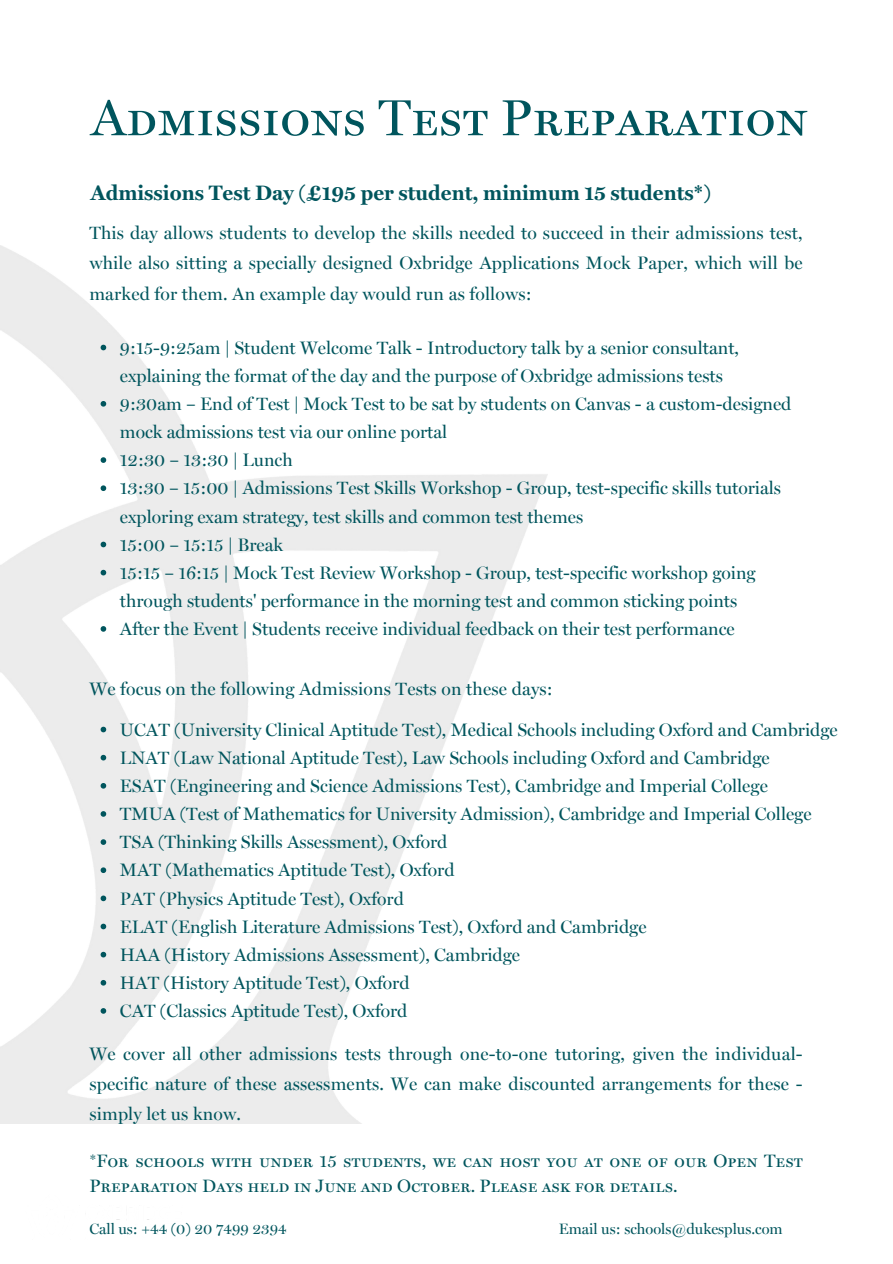
<style>
.page{position:relative;width:893px;height:1264px;background:#fff}
.page>*{position:absolute;margin:0;border:0;box-sizing:border-box;transform-origin:0 0}
.t1{font:51px "Miller Display Roman SC";color:#00555d}
.t2{font:700 21px "Miller Text";color:#00555d}
.t3{font:18px/30.3px "Miller Display Roman";color:#00555d}
.t4{font:18px/24.8px "Miller Display Roman SC";color:#00555d}
.t5{font:15px "Miller Display Roman";color:#00555d}
</style>
<div class="page">
<img style="left:0;top:245px;width:547px;height:878px">
<svg style="left:101px;top:726px;width:5px;height:6px"></svg>
<svg style="left:101px;top:754px;width:5px;height:6px"></svg>
<svg style="left:101px;top:783px;width:5px;height:5px"></svg>
<svg style="left:101px;top:811px;width:5px;height:5px"></svg>
<svg style="left:101px;top:839px;width:5px;height:5px"></svg>
<svg style="left:101px;top:867px;width:5px;height:6px"></svg>
<svg style="left:101px;top:895px;width:5px;height:6px"></svg>
<svg style="left:101px;top:923px;width:5px;height:6px"></svg>
<svg style="left:101px;top:951px;width:5px;height:6px"></svg>
<svg style="left:101px;top:979px;width:5px;height:6px"></svg>
<svg style="left:101px;top:1008px;width:5px;height:5px"></svg>
<svg style="left:101px;top:345px;width:5px;height:5px"></svg>
<svg style="left:101px;top:401px;width:5px;height:5px"></svg>
<svg style="left:101px;top:457px;width:5px;height:6px"></svg>
<svg style="left:101px;top:485px;width:5px;height:6px"></svg>
<svg style="left:101px;top:541px;width:5px;height:6px"></svg>
<svg style="left:101px;top:570px;width:5px;height:5px"></svg>
<svg style="left:101px;top:626px;width:5px;height:5px"></svg>
<h3 class="t1" style="left:91px;top:87px;width:718px">Admissions Test Preparation</h3>
<p class="t2" style="left:90px;top:180px;width:622px">Admissions Test Day (£195 per student, minimum 15 students*)</p>
<h3 class="t3" style="left:89px;top:218px;width:714px;text-align:justify">This day allows students to develop the skills needed to succeed in their admissions test, while also sitting a specially designed Oxbridge Applications Mock Paper, which will be marked for them. An example day would run as follows:</h3>
<p class="t3" style="left:120px;top:333px;width:620px;line-height:28.2px">9:15-9:25am | Student Welcome Talk - Introductory talk by a senior consultant, explaining the format of the day and the purpose of Oxbridge admissions tests</p>
<p class="t3" style="left:120px;top:389px;width:673px;line-height:28.2px">9:30am – End of Test | Mock Test to be sat by students on Canvas - a custom-designed mock admissions test via our online portal</p>
<p class="t3" style="left:120px;top:445px;width:174px">12:30 – 13:30 | Lunch</p>
<p class="t3" style="left:120px;top:474px;width:662px;line-height:28.2px">13:30 – 15:00 | Admissions Test Skills Workshop - Group, test-specific skills tutorials exploring exam strategy, test skills and common test themes</p>
<p class="t3" style="left:120px;top:529px;width:165px">15:00 – 15:15 | Break</p>
<p class="t3" style="left:120px;top:558px;width:637px;line-height:28.2px">15:15 – 16:15 | Mock Test Review Workshop - Group, test-specific workshop going through students' performance in the morning test and common sticking points</p>
<h3 class="t3" style="left:120px;top:613px;width:616px">After the Event | Students receive individual feedback on their test performance</h3>
<h3 class="t3" style="left:89px;top:673px;width:465px">We focus on the following Admissions Tests on these days:</h3>
<p class="t3" style="left:120px;top:714px;width:719px">UCAT (University Clinical Aptitude Test), Medical Schools including Oxford and Cambridge</p>
<p class="t3" style="left:120px;top:742px;width:651px">LNAT (Law National Aptitude Test), Law Schools including Oxford and Cambridge</p>
<p class="t3" style="left:120px;top:770px;width:649px">ESAT (Engineering and Science Admissions Test), Cambridge and Imperial College</p>
<p class="t3" style="left:120px;top:798px;width:693px">TMUA (Test of Mathematics for University Admission), Cambridge and Imperial College</p>
<p class="t3" style="left:120px;top:826px;width:329px">TSA (Thinking Skills Assessment), Oxford</p>
<p class="t3" style="left:120px;top:855px;width:336px">MAT (Mathematics Aptitude Test), Oxford</p>
<p class="t3" style="left:120px;top:883px;width:285px">PAT (Physics Aptitude Test), Oxford</p>
<p class="t3" style="left:120px;top:911px;width:528px">ELAT (English Literature Admissions Test), Oxford and Cambridge</p>
<p class="t3" style="left:120px;top:939px;width:401px">HAA (History Admissions Assessment), Cambridge</p>
<p class="t3" style="left:120px;top:967px;width:291px">HAT (History Aptitude Test), Oxford</p>
<p class="t3" style="left:120px;top:995px;width:289px">CAT (Classics Aptitude Test), Oxford</p>
<p class="t3" style="left:89px;top:1038px;width:714px;text-align:justify">We cover all other admissions tests through one-to-one tutoring, given the individual&shy;specific nature of these assessments. We can make discounted arrangements for these - simply let us know.</p>
<p class="t4" style="left:89px;top:1148px;width:715px">*For schools with under 15 students, we can host you at one of our Open Test<br>Preparation Days held in June and October. Please ask for details.</p>
<p class="t5" style="left:89px;top:1219px;width:199px">Call us: +44 (0) 20 7499 2394</p>
<p class="t5" style="left:558px;top:1219px;width:225px">Email us: schools@dukesplus.com</p>
</div>
